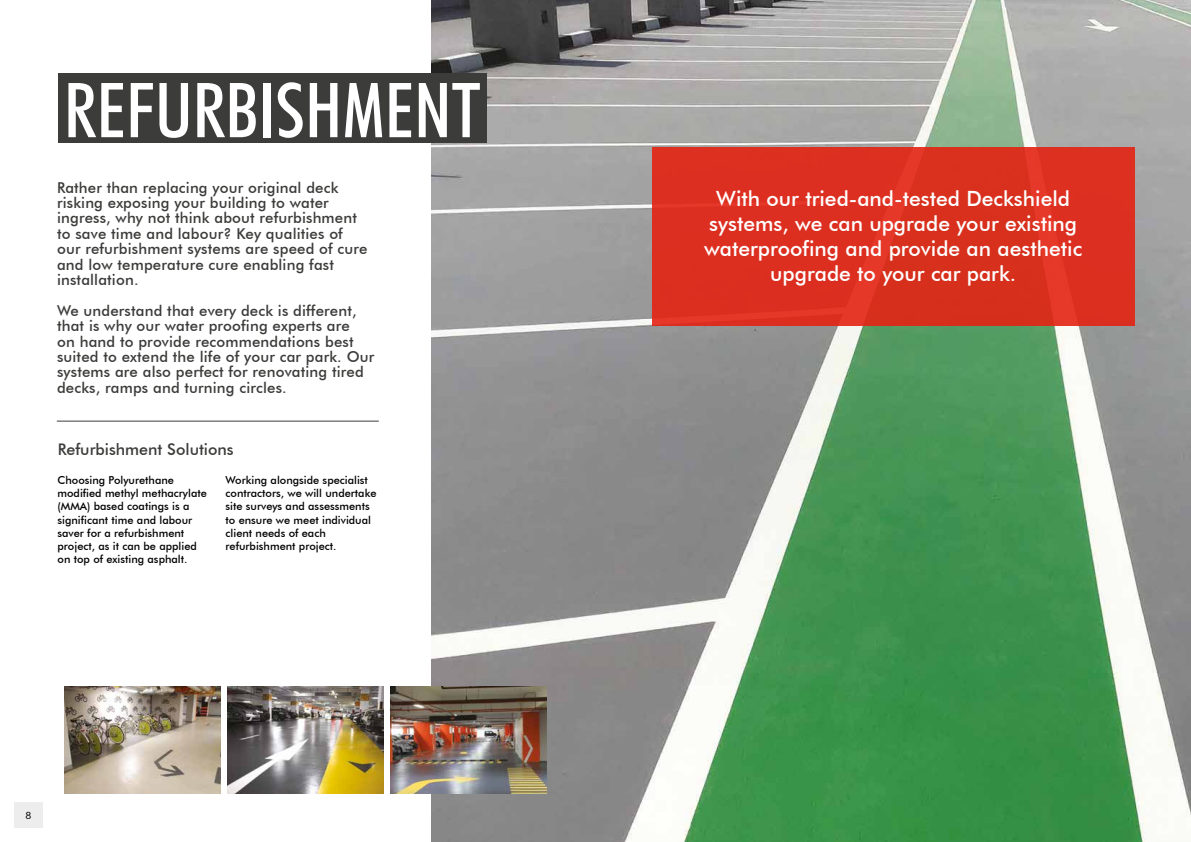
<style>
.page{position:relative;width:1191px;height:842px;background:#fff}
.page>*{position:absolute;margin:0;border:0;box-sizing:border-box;transform-origin:0 0}
.t1{font:500 condensed 76px "Futura BT";color:#fff}
.t2{font:500 21px/25.2px "Futura BT";color:#fff;text-align:center}
.t3{font:500 16px "Futura BT";color:#3c3c3b}
.t4{font:500 15px/15.4px "Futura BT";letter-spacing:.01em;color:#3c3c3b}
.t5{font:500 11px/13.2px "Futura BT";color:#000}
.t6{font:10px "Futura BT";color:#000}
</style>
<div class="page">
<div style="left:14px;top:802px;width:29px;height:26px;background:#ededed"></div>
<img style="left:431px;top:0;width:760px;height:842px">
<hr style="left:57px;top:421px;width:322px;height:1px;background:#3c3c3b">
<div style="left:58px;top:74px;width:428px;height:69px;background:#3c3c3b"></div>
<img style="left:64px;top:686px;width:156px;height:107px">
<img style="left:390px;top:686px;width:156px;height:107px">
<img style="left:227px;top:686px;width:156px;height:107px">
<div style="left:652px;top:147px;width:482px;height:179px;background:#dc2f20"></div>
<h1 class="t1" style="left:64px;top:64px;width:418px">REFURBISHMENT</h1>
<p class="t4" style="left:57px;top:179px;width:312px">Rather than replacing your original deck risking exposing your building to water ingress, why not think about refurbishment to save time and labour? Key qualities of our refurbishment systems are speed of cure and low temperature cure enabling fast installation.</p>
<p class="t4" style="left:57px;top:303px;width:319px">We understand that every deck is different, that is why our water proofing experts are<br>on hand to provide recommendations best suited to extend the life of your car park. Our systems are also perfect for renovating tired decks, ramps and turning circles.</p>
<p class="t3" style="left:58px;top:439px;width:177px">Refurbishment Solutions</p>
<p class="t5" style="left:58px;top:473px;width:151px">Choosing Polyurethane modified methyl methacrylate (MMA) based coatings is a significant time and labour saver for a refurbishment project, as it can be applied on top of existing asphalt.</p>
<p class="t5" style="left:226px;top:473px;width:152px">Working alongside specialist contractors, we will undertake site surveys and assessments to ensure we meet individual client needs of each refurbishment project.</p>
<p class="t6" style="left:25px;top:809px;width:7px">8</p>
<h2 class="t2" style="left:704px;top:185px;width:379px">With our tried-and-tested Deckshield systems, we can upgrade your existing waterproofing and provide an aesthetic upgrade to your car park.</h2>
</div>
